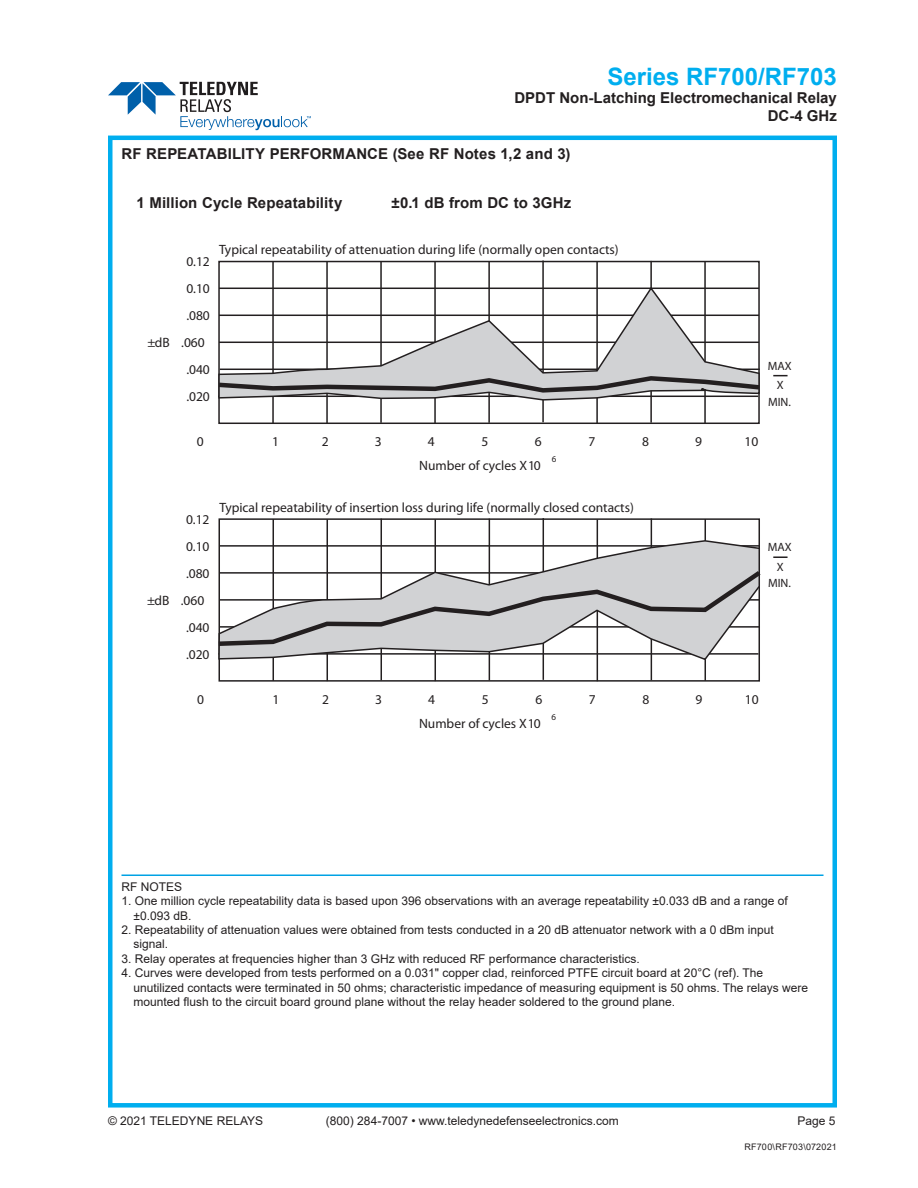
<style>
.page{position:relative;width:918px;height:1188px;background:#fff}
.page>*{position:absolute;margin:0;border:0;box-sizing:border-box;transform-origin:0 0}
.t1{font:700 24px "Arial";color:#00aeef}
.t2{font:700 15px/18px "Arial";letter-spacing:.005em;color:#231f20;text-align:right}
.t3{font:13.5px "Helvetica";color:#231f20}
.t4{font:12px "Arial";color:#231f20}
.t5{font:12px/19.5px "Helvetica";color:#231f20;text-align:center}
.t6{font:9px "Arial";letter-spacing:.025em;color:#231f20}
.t7{font:9px "Helvetica";color:#231f20}
</style>
<div class="page">
<div style="left:108px;top:136px;width:729px;height:972px;border:4px solid #00aeef"></div>
<svg style="left:108px;top:82px;width:203px;height:48px"></svg>
<div style="left:218px;top:261px;width:542px;height:163px;border:2px solid #231f20"></div>
<hr style="left:272px;top:262px;width:2px;height:161px;background:#231f20">
<hr style="left:326px;top:262px;width:2px;height:162px;background:#231f20">
<hr style="left:380px;top:261px;width:2px;height:162px;background:#231f20">
<hr style="left:434px;top:262px;width:2px;height:162px;background:#231f20">
<hr style="left:488px;top:261px;width:2px;height:162px;background:#231f20">
<hr style="left:542px;top:261px;width:2px;height:161px;background:#231f20">
<hr style="left:596px;top:262px;width:2px;height:162px;background:#231f20">
<hr style="left:650px;top:261px;width:2px;height:162px;background:#231f20">
<hr style="left:704px;top:261px;width:2px;height:162px;background:#231f20">
<svg style="left:218px;top:286px;width:542px;height:115px"></svg>
<svg style="left:218px;top:374px;width:542px;height:21px"></svg>
<div style="left:219px;top:518px;width:541px;height:164px;border:2px solid #231f20"></div>
<hr style="left:273px;top:519px;width:1px;height:162px;background:#231f20">
<hr style="left:327px;top:519px;width:1px;height:162px;background:#231f20">
<hr style="left:381px;top:519px;width:1px;height:161px;background:#231f20">
<hr style="left:435px;top:519px;width:1px;height:162px;background:#231f20">
<hr style="left:489px;top:519px;width:1px;height:161px;background:#231f20">
<hr style="left:543px;top:518px;width:1px;height:162px;background:#231f20">
<hr style="left:597px;top:520px;width:1px;height:161px;background:#231f20">
<hr style="left:651px;top:519px;width:1px;height:161px;background:#231f20">
<hr style="left:705px;top:519px;width:1px;height:162px;background:#231f20">
<svg style="left:218px;top:539px;width:542px;height:122px"></svg>
<svg style="left:218px;top:567px;width:543px;height:81px"></svg>
<svg style="left:773px;top:375px;width:15px;height:1px"></svg>
<svg style="left:773px;top:556px;width:15px;height:2px"></svg>
<hr style="left:122px;top:874px;width:702px;height:2px;background:#00a2e4">
<h1 class="t1" style="left:608px;top:60px;width:231px">Series RF700/RF703</h1>
<p class="t2" style="left:514px;top:89px;width:324px">DPDT Non-Latching Electromechanical Relay<br>DC-4 GHz</p>
<p class="t2" style="left:122px;top:145px;width:451px">RF REPEATABILITY PERFORMANCE (See RF Notes 1,2 and 3)</p>
<p class="t2" style="left:136px;top:194px;width:207px">1 Million Cycle Repeatability</p>
<p class="t2" style="left:392px;top:194px;width:181px">±0.1 dB from DC to 3GHz</p>
<p class="t3" style="left:186px;top:253px;width:25px">0.12</p>
<p class="t3" style="left:186px;top:280px;width:25px">0.10</p>
<p class="t3" style="left:186px;top:307px;width:25px">.080</p>
<p class="t3" style="left:155px;top:334px;width:51px">dB .060</p>
<p class="t3" style="left:186px;top:361px;width:25px">.040</p>
<p class="t3" style="left:186px;top:388px;width:25px">.020</p>
<p class="t3" style="left:219px;top:241px;width:401px">Typical repeatability of attenuation during life (normally open contacts)</p>
<p class="t5" style="left:768px;top:356px;width:25px">MAX<br>X</p>
<p class="t5" style="left:768px;top:392px;width:24px">MIN.</p>
<p class="t3" style="left:197px;top:433px;width:8px">0</p>
<p class="t3" style="left:272px;top:433px;width:8px">1</p>
<p class="t3" style="left:322px;top:433px;width:8px">2</p>
<p class="t3" style="left:375px;top:433px;width:8px">3</p>
<p class="t3" style="left:428px;top:433px;width:8px">4</p>
<p class="t3" style="left:482px;top:433px;width:8px">5</p>
<p class="t3" style="left:535px;top:433px;width:8px">6</p>
<p class="t3" style="left:588px;top:433px;width:8px">7</p>
<p class="t3" style="left:642px;top:433px;width:8px">8</p>
<p class="t3" style="left:695px;top:433px;width:8px">9</p>
<p class="t3" style="left:745px;top:433px;width:15px">10</p>
<p class="t3" style="left:419px;top:457px;width:123px">Number of cycles X10</p>
<p class="t7" style="left:552px;top:454px;width:6px">6</p>
<p class="t3" style="left:219px;top:500px;width:416px">Typical repeatability of insertion loss during life (normally closed contacts)</p>
<p class="t3" style="left:186px;top:511px;width:25px">0.12</p>
<p class="t3" style="left:186px;top:538px;width:25px">0.10</p>
<p class="t3" style="left:186px;top:565px;width:25px">.080</p>
<p class="t3" style="left:154px;top:592px;width:51px">dB .060</p>
<p class="t3" style="left:186px;top:619px;width:25px">.040</p>
<p class="t3" style="left:186px;top:646px;width:25px">.020</p>
<p class="t3" style="left:197px;top:692px;width:8px">0</p>
<p class="t3" style="left:272px;top:692px;width:8px">1</p>
<p class="t3" style="left:322px;top:692px;width:8px">2</p>
<p class="t3" style="left:375px;top:692px;width:8px">3</p>
<p class="t3" style="left:428px;top:692px;width:8px">4</p>
<p class="t3" style="left:482px;top:692px;width:8px">5</p>
<p class="t3" style="left:535px;top:692px;width:8px">6</p>
<p class="t3" style="left:589px;top:692px;width:8px">7</p>
<p class="t3" style="left:643px;top:692px;width:8px">8</p>
<p class="t3" style="left:696px;top:692px;width:8px">9</p>
<p class="t3" style="left:745px;top:692px;width:15px">10</p>
<p class="t3" style="left:419px;top:715px;width:123px">Number of cycles X10</p>
<p class="t7" style="left:552px;top:712px;width:6px">6</p>
<p class="t5" style="left:768px;top:537px;width:25px">MAX<br>X</p>
<p class="t5" style="left:768px;top:573px;width:24px">MIN.</p>
<p class="t4" style="left:122px;top:878px;width:62px">RF NOTES</p>
<p class="t4" style="left:122px;top:893px;width:668px">1. One million cycle repeatability data is based upon 396 observations with an average repeatability ±0.033 dB and a range of</p>
<p class="t4" style="left:134px;top:907px;width:59px">±0.093 dB.</p>
<p class="t4" style="left:122px;top:921px;width:654px">2. Repeatability of attenuation values were obtained from tests conducted in a 20 dB attenuator network with a 0 dBm input</p>
<p class="t4" style="left:134px;top:936px;width:36px">signal.</p>
<p class="t4" style="left:122px;top:950px;width:520px">3. Relay operates at frequencies higher than 3 GHz with reduced RF performance characteristics.</p>
<p class="t4" style="left:122px;top:965px;width:643px">4. Curves were developed from tests performed on a 0.031" copper clad, reinforced PTFE circuit board at 20°C (ref). The</p>
<p class="t4" style="left:134px;top:979px;width:676px">unutilized contacts were terminated in 50 ohms; characteristic impedance of measuring equipment is 50 ohms. The relays were</p>
<p class="t4" style="left:134px;top:993px;width:543px">mounted flush to the circuit board ground plane without the relay header soldered to the ground plane.</p>
<p class="t4" style="left:108px;top:1113px;width:157px">© 2021 TELEDYNE RELAYS</p>
<p class="t4" style="left:326px;top:1113px;width:295px">(800) 284-7007 • www.teledynedefenseelectronics.com</p>
<p class="t4" style="left:797px;top:1113px;width:40px">Page 5</p>
<p class="t6" style="left:744px;top:1141px;width:94px">RF700\RF703\072021</p>
</div>
